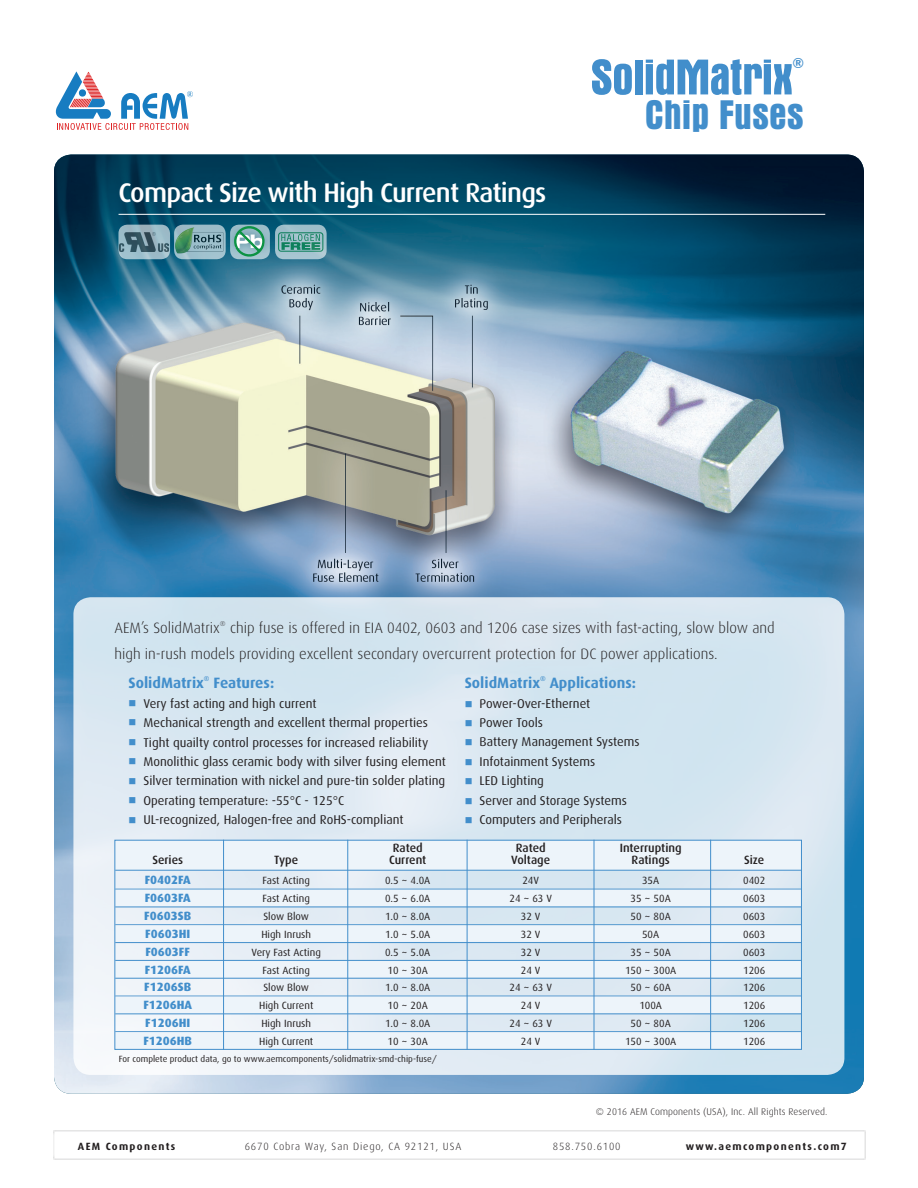
<style>
.page{position:relative;width:918px;height:1188px;background:#fff}
.page>*{position:absolute;margin:0;border:0;box-sizing:border-box;transform-origin:0 0}
.t1{font:700 condensed 51px "Aurora BT";letter-spacing:-.02em;color:#428ecb}
.t2{font:700 condensed 42px "Aurora BT";color:#428ecb}
.t3{font:500 27px "Dax";letter-spacing:-.03em;color:#fff}
.t4{font:800 expanded 18.45px "Helvetica Neue LT Std";color:#fff}
.t5{font:300 15px/25.5px "Dax";color:#231f20}
.t6{font:700 15px "Dax";color:#428ecb}
.t7{font:700 condensed 13.95px "Aurora BT";color:#428ecb}
.t8{font:12.75px "Dax";color:#231f20}
.t9{font:800 12px "Dax";color:#428ecb}
.t10{font:500 12px "Dax";color:#231f20}
.t11{font:10.5px "Dax";color:#231f20}
.t12{font:300 10.5px "Dax";letter-spacing:.08em;color:#231f20}
.t13{font:700 10.5px "Dax";letter-spacing:.125em;color:#231f20}
.t14{font:300 9.75px "Dax";letter-spacing:.01em;color:#231f20}
.t15{font:9px "Dax";color:#231f20}
.t16{font:700 7.05px "Dax";color:#428ecb}
.t17{font:300 7.05px "Dax";color:#231f20}
.s1{color:#428ecb}
</style>
<div class="page">
<svg style="left:55px;top:71px;width:138px;height:59px"></svg>
<img style="left:54px;top:155px;width:810px;height:939px">
<svg style="left:73px;top:597px;width:771px;height:478px;background:#d9e7f1"></svg>
<hr style="left:119px;top:214px;width:706px;height:1px;background:#fff">
<div style="left:115px;top:841px;width:686px;height:30px;background:#edf4fa"></div>
<hr style="left:115px;top:870px;width:686px;height:1px;background:#428ecb">
<hr style="left:115px;top:889px;width:686px;height:1px;background:#428ecb">
<div style="left:115px;top:890px;width:686px;height:16px;background:#edf4fa"></div>
<hr style="left:115px;top:907px;width:686px;height:1px;background:#428ecb">
<hr style="left:115px;top:924px;width:686px;height:1px;background:#428ecb">
<div style="left:115px;top:925px;width:686px;height:17px;background:#edf4fa"></div>
<hr style="left:115px;top:942px;width:686px;height:1px;background:#428ecb">
<hr style="left:115px;top:960px;width:686px;height:1px;background:#428ecb">
<div style="left:115px;top:961px;width:686px;height:17px;background:#edf4fa"></div>
<hr style="left:115px;top:978px;width:686px;height:1px;background:#428ecb">
<hr style="left:115px;top:996px;width:686px;height:1px;background:#428ecb">
<div style="left:115px;top:997px;width:686px;height:16px;background:#edf4fa"></div>
<hr style="left:115px;top:1013px;width:686px;height:1px;background:#428ecb">
<hr style="left:115px;top:1031px;width:686px;height:1px;background:#428ecb">
<div style="left:115px;top:1032px;width:686px;height:17px;background:#edf4fa"></div>
<div style="left:114px;top:840px;width:688px;height:210px;border:1px solid #428ecb"></div>
<hr style="left:223px;top:840px;width:1px;height:210px;background:#428ecb">
<hr style="left:347px;top:840px;width:1px;height:210px;background:#428ecb">
<hr style="left:467px;top:840px;width:1px;height:210px;background:#428ecb">
<hr style="left:594px;top:840px;width:1px;height:210px;background:#428ecb">
<hr style="left:710px;top:840px;width:1px;height:209px;background:#428ecb">
<svg style="left:118px;top:225px;width:52px;height:34px"></svg>
<img style="left:120px;top:233px;width:49px;height:18px">
<div style="left:174px;top:225px;width:52px;height:34px;background:#9dc1cd;border-radius:9px"></div>
<img style="left:174px;top:227px;width:51px;height:29px">
<div style="left:230px;top:225px;width:40px;height:34px;background:#a7c6d2;border-radius:9px"></div>
<div style="left:228px;top:226px;width:44px;height:29px;background:#004963;opacity:.45"></div>
<svg style="left:234px;top:226px;width:31px;height:31px"></svg>
<svg style="left:275px;top:225px;width:52px;height:34px"></svg>
<div style="left:278px;top:232px;width:45px;height:20px;border:1px solid #0d9344;border-radius:3px"></div>
<svg style="left:281px;top:234px;width:39px;height:16px"></svg>
<p class="t3" style="left:119px;top:178px;width:429px">Compact Size with High Current Ratings</p>
<p class="t4" style="left:234px;top:229px;width:32px">Pb</p>
<p class="t1" style="left:590px;top:48px;width:205px">SolidMatrix</p>
<p class="t7" style="left:792px;top:56px;width:13px">®</p>
<p class="t2" style="left:645px;top:91px;width:161px">Chip Fuses</p>
<p class="t5" style="left:114px;top:615px;width:107px">AEM’s SolidMatrix</p>
<p class="t17" style="left:220px;top:620px;width:7px">®</p>
<p class="t5" style="left:114px;top:615px;width:662px;text-indent:116px">chip fuse is offered in EIA 0402, 0603 and 1206 case sizes with fast-acting, slow blow and high in-rush models providing excellent secondary overcurrent protection for DC power applications.</p>
<p class="t6" style="left:129px;top:675px;width:77px">SolidMatrix</p>
<p class="t16" style="left:204px;top:675px;width:7px">®</p>
<p class="t6" style="left:214px;top:675px;width:62px">Features:</p>
<p class="t8" style="left:129px;top:696px;width:190px"><span class="s1">■</span> Very fast acting and high current</p>
<p class="t8" style="left:129px;top:716px;width:301px"><span class="s1">■</span> Mechanical strength and excellent thermal properties</p>
<p class="t8" style="left:129px;top:735px;width:301px"><span class="s1">■</span> Tight quailty control processes for increased reliability</p>
<p class="t8" style="left:129px;top:755px;width:319px"><span class="s1">■</span> Monolithic glass ceramic body with silver fusing element</p>
<p class="t8" style="left:129px;top:774px;width:318px"><span class="s1">■</span> Silver termination with nickel and pure-tin solder plating</p>
<p class="t8" style="left:129px;top:793px;width:217px"><span class="s1">■</span> Operating temperature: -55°C - 125°C</p>
<p class="t8" style="left:129px;top:813px;width:277px"><span class="s1">■</span> UL-recognized, Halogen-free and RoHS-compliant</p>
<p class="t6" style="left:465px;top:674px;width:77px">SolidMatrix</p>
<p class="t16" style="left:540px;top:675px;width:7px">®</p>
<p class="t6" style="left:550px;top:674px;width:88px">Applications:</p>
<p class="t8" style="left:465px;top:696px;width:127px"><span class="s1">■</span> Power-Over-Ethernet</p>
<p class="t8" style="left:465px;top:715px;width:80px"><span class="s1">■</span> Power Tools</p>
<p class="t8" style="left:465px;top:735px;width:177px"><span class="s1">■</span> Battery Management Systems</p>
<p class="t8" style="left:465px;top:754px;width:132px"><span class="s1">■</span> Infotainment Systems</p>
<p class="t8" style="left:465px;top:774px;width:81px"><span class="s1">■</span> LED Lighting</p>
<p class="t8" style="left:465px;top:793px;width:164px"><span class="s1">■</span> Server and Storage Systems</p>
<p class="t8" style="left:465px;top:813px;width:159px"><span class="s1">■</span> Computers and Peripherals</p>
<p class="t10" style="left:393px;top:842px;width:31px">Rated</p>
<p class="t10" style="left:516px;top:842px;width:31px">Rated</p>
<p class="t10" style="left:620px;top:842px;width:64px">Interrupting</p>
<p class="t10" style="left:152px;top:854px;width:32px">Series</p>
<p class="t10" style="left:274px;top:854px;width:26px">Type</p>
<p class="t10" style="left:389px;top:854px;width:39px">Current</p>
<p class="t10" style="left:511px;top:854px;width:41px">Voltage</p>
<p class="t10" style="left:632px;top:854px;width:40px">Ratings</p>
<p class="t10" style="left:744px;top:854px;width:22px">Size</p>
<p class="t9" style="left:145px;top:873px;width:47px">F0402FA</p>
<p class="t11" style="left:263px;top:875px;width:49px">Fast Acting</p>
<p class="t11" style="left:385px;top:875px;width:47px">0.5 ~ 4.0A</p>
<p class="t11" style="left:522px;top:875px;width:18px">24V</p>
<p class="t11" style="left:642px;top:875px;width:19px">35A</p>
<p class="t11" style="left:743px;top:875px;width:24px">0402</p>
<p class="t9" style="left:145px;top:891px;width:47px">F0603FA</p>
<p class="t11" style="left:263px;top:893px;width:49px">Fast Acting</p>
<p class="t11" style="left:385px;top:893px;width:47px">0.5 ~ 6.0A</p>
<p class="t11" style="left:509px;top:893px;width:44px">24 ~ 63 V</p>
<p class="t11" style="left:631px;top:893px;width:42px">35 ~ 50A</p>
<p class="t11" style="left:743px;top:893px;width:24px">0603</p>
<p class="t9" style="left:144px;top:909px;width:48px">F0603SB</p>
<p class="t11" style="left:263px;top:911px;width:47px">Slow Blow</p>
<p class="t11" style="left:385px;top:911px;width:47px">1.0 ~ 8.0A</p>
<p class="t11" style="left:521px;top:911px;width:21px">32 V</p>
<p class="t11" style="left:631px;top:911px;width:42px">50 ~ 80A</p>
<p class="t11" style="left:743px;top:911px;width:24px">0603</p>
<p class="t9" style="left:145px;top:927px;width:47px">F0603HI</p>
<p class="t11" style="left:261px;top:928px;width:51px">High Inrush</p>
<p class="t11" style="left:385px;top:928px;width:47px">1.0 ~ 5.0A</p>
<p class="t11" style="left:521px;top:928px;width:21px">32 V</p>
<p class="t11" style="left:642px;top:928px;width:19px">50A</p>
<p class="t11" style="left:743px;top:928px;width:24px">0603</p>
<p class="t9" style="left:145px;top:945px;width:46px">F0603FF</p>
<p class="t11" style="left:251px;top:946px;width:71px">Very Fast Acting</p>
<p class="t11" style="left:385px;top:946px;width:47px">0.5 ~ 5.0A</p>
<p class="t11" style="left:521px;top:946px;width:21px">32 V</p>
<p class="t11" style="left:631px;top:946px;width:42px">35 ~ 50A</p>
<p class="t11" style="left:743px;top:946px;width:24px">0603</p>
<p class="t9" style="left:145px;top:963px;width:47px">F1206FA</p>
<p class="t11" style="left:263px;top:964px;width:49px">Fast Acting</p>
<p class="t11" style="left:388px;top:964px;width:42px">10 ~ 30A</p>
<p class="t11" style="left:521px;top:964px;width:21px">24 V</p>
<p class="t11" style="left:625px;top:964px;width:53px">150 ~ 300A</p>
<p class="t11" style="left:743px;top:964px;width:24px">1206</p>
<p class="t9" style="left:144px;top:980px;width:48px">F1206SB</p>
<p class="t11" style="left:263px;top:982px;width:47px">Slow Blow</p>
<p class="t11" style="left:385px;top:982px;width:47px">1.0 ~ 8.0A</p>
<p class="t11" style="left:509px;top:982px;width:44px">24 ~ 63 V</p>
<p class="t11" style="left:631px;top:982px;width:42px">50 ~ 60A</p>
<p class="t11" style="left:743px;top:982px;width:24px">1206</p>
<p class="t9" style="left:143px;top:998px;width:50px">F1206HA</p>
<p class="t11" style="left:259px;top:1000px;width:56px">High Current</p>
<p class="t11" style="left:388px;top:1000px;width:42px">10 ~ 20A</p>
<p class="t11" style="left:521px;top:1000px;width:21px">24 V</p>
<p class="t11" style="left:639px;top:1000px;width:24px">100A</p>
<p class="t11" style="left:743px;top:1000px;width:24px">1206</p>
<p class="t9" style="left:145px;top:1016px;width:47px">F1206HI</p>
<p class="t11" style="left:261px;top:1018px;width:51px">High Inrush</p>
<p class="t11" style="left:385px;top:1018px;width:47px">1.0 ~ 8.0A</p>
<p class="t11" style="left:509px;top:1018px;width:44px">24 ~ 63 V</p>
<p class="t11" style="left:631px;top:1018px;width:42px">50 ~ 80A</p>
<p class="t11" style="left:743px;top:1018px;width:24px">1206</p>
<p class="t9" style="left:143px;top:1034px;width:50px">F1206HB</p>
<p class="t11" style="left:259px;top:1035px;width:56px">High Current</p>
<p class="t11" style="left:388px;top:1035px;width:42px">10 ~ 30A</p>
<p class="t11" style="left:521px;top:1035px;width:21px">24 V</p>
<p class="t11" style="left:625px;top:1035px;width:53px">150 ~ 300A</p>
<p class="t11" style="left:743px;top:1035px;width:24px">1206</p>
<p class="t15" style="left:119px;top:1053px;width:320px">For complete product data, go to www.aemcomponents/solidmatrix-smd-chip-fuse/</p>
<p class="t14" style="left:596px;top:1106px;width:233px">© 2016 AEM Components (USA), Inc. All Rights Reserved.</p>
<p class="t13" style="left:78px;top:1140px;width:99px">AEM Components</p>
<p class="t12" style="left:245px;top:1140px;width:218px">6670 Cobra Way, San Diego, CA 92121, USA</p>
<p class="t12" style="left:553px;top:1140px;width:69px">858.750.6100</p>
<p class="t13" style="left:686px;top:1140px;width:163px">www.aemcomponents.com7</p>
</div>
